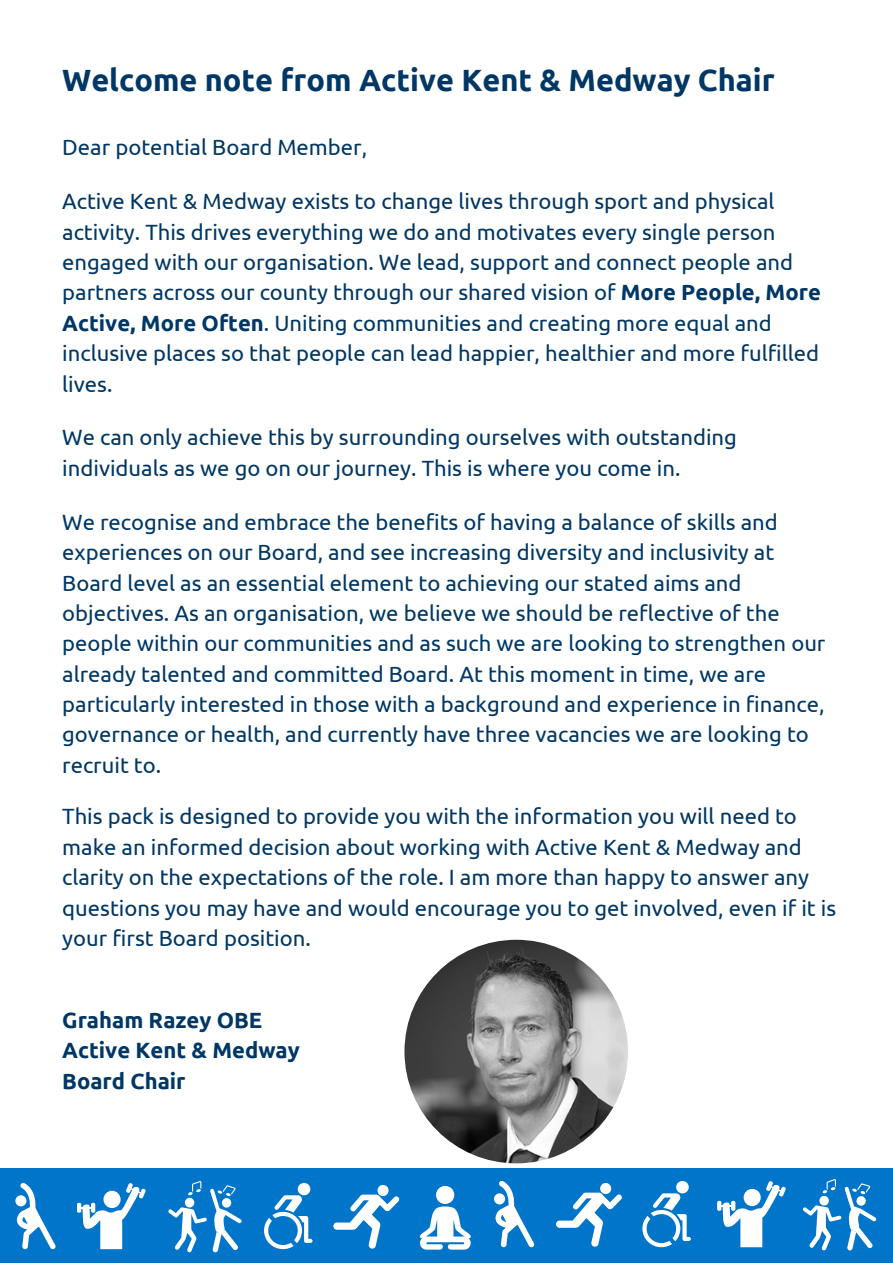
<style>
.page{position:relative;width:893px;height:1264px;background:#fff}
.page>*{position:absolute;margin:0;border:0;box-sizing:border-box;transform-origin:0 0}
.t1{font:700 30.75px "Ubuntu";color:#003764}
.t2{font:22.05px/30.3px "Ubuntu";color:#003764}
.t3{font:700 22.05px "Ubuntu";color:#003764}
.s1{font-weight:700}
</style>
<div class="page">
<img style="left:404px;top:939px;width:224px;height:224px;border-radius:50%">
<div style="left:0;top:1167px;width:892px;height:95px;background:#0075c9"></div>
<svg style="left:718px;top:1181px;width:68px;height:66px"></svg>
<svg style="left:494px;top:1181px;width:40px;height:66px"></svg>
<div style="left:494px;top:1193px;width:11px;height:11px;background:#fff;border-radius:50%"></div>
<div style="left:676px;top:1180px;width:12px;height:13px;background:#fff;border-radius:50%"></div>
<svg style="left:642px;top:1193px;width:48px;height:54px"></svg>
<div style="left:600px;top:1182px;width:11px;height:12px;background:#fff;border-radius:50%"></div>
<svg style="left:556px;top:1192px;width:65px;height:54px"></svg>
<svg style="left:16px;top:1182px;width:40px;height:67px"></svg>
<div style="left:15px;top:1195px;width:11px;height:11px;background:#fff;border-radius:50%"></div>
<hr style="left:77px;top:1202px;width:4px;height:10px;background:#fff;border-radius:2px">
<svg style="left:78px;top:1183px;width:68px;height:66px"></svg>
<svg style="left:168px;top:1181px;width:74px;height:71px"></svg>
<div style="left:298px;top:1182px;width:12px;height:13px;background:#fff;border-radius:50%"></div>
<svg style="left:264px;top:1195px;width:48px;height:54px"></svg>
<div style="left:377px;top:1184px;width:11px;height:12px;background:#fff;border-radius:50%"></div>
<svg style="left:333px;top:1194px;width:66px;height:54px"></svg>
<svg style="left:420px;top:1185px;width:51px;height:64px"></svg>
<svg style="left:803px;top:1179px;width:73px;height:71px"></svg>
<p class="t1" style="left:62px;top:62px;width:714px">Welcome note from Active Kent &amp; Medway Chair</p>
<p class="t2" style="left:62px;top:132px;width:306px">Dear potential Board Member,</p>
<p class="t2" style="left:62px;top:186px;width:760px">Active Kent &amp; Medway exists to change lives through sport and physical activity. This drives everything we do and motivates every single person engaged with our organisation. We lead, support and connect people and partners across our county through our shared vision of <span class="s1">More People, More Active, More Often</span>. Uniting communities and creating more equal and inclusive places so that people can lead happier, healthier and more fulfilled lives.</p>
<p class="t2" style="left:62px;top:422px;width:676px">We can only achieve this by surrounding ourselves with outstanding individuals as we go on our journey. This is where you come in.</p>
<p class="t2" style="left:62px;top:506px;width:764px">We recognise and embrace the benefits of having a balance of skills and experiences on our Board, and see increasing diversity and inclusivity at Board level as an essential element to achieving our stated aims and objectives. As an organisation, we believe we should be reflective of the people within our communities and as such we are looking to strengthen our already talented and committed Board. At this moment in time, we are particularly interested in those with a background and experience in finance, governance or health, and currently have three vacancies we are looking to recruit to.</p>
<p class="t2" style="left:62px;top:801px;width:775px">This pack is designed to provide you with the information you will need to make an informed decision about working with Active Kent &amp; Medway and clarity on the expectations of the role. I am more than happy to answer any questions you may have and would encourage you to get involved, even if it is your first Board position.</p>
<p class="t3" style="left:62px;top:1007px;width:201px">Graham Razey OBE</p>
<p class="t3" style="left:62px;top:1037px;width:239px">Active Kent &amp; Medway</p>
<p class="t3" style="left:62px;top:1068px;width:125px">Board Chair</p>
</div>
